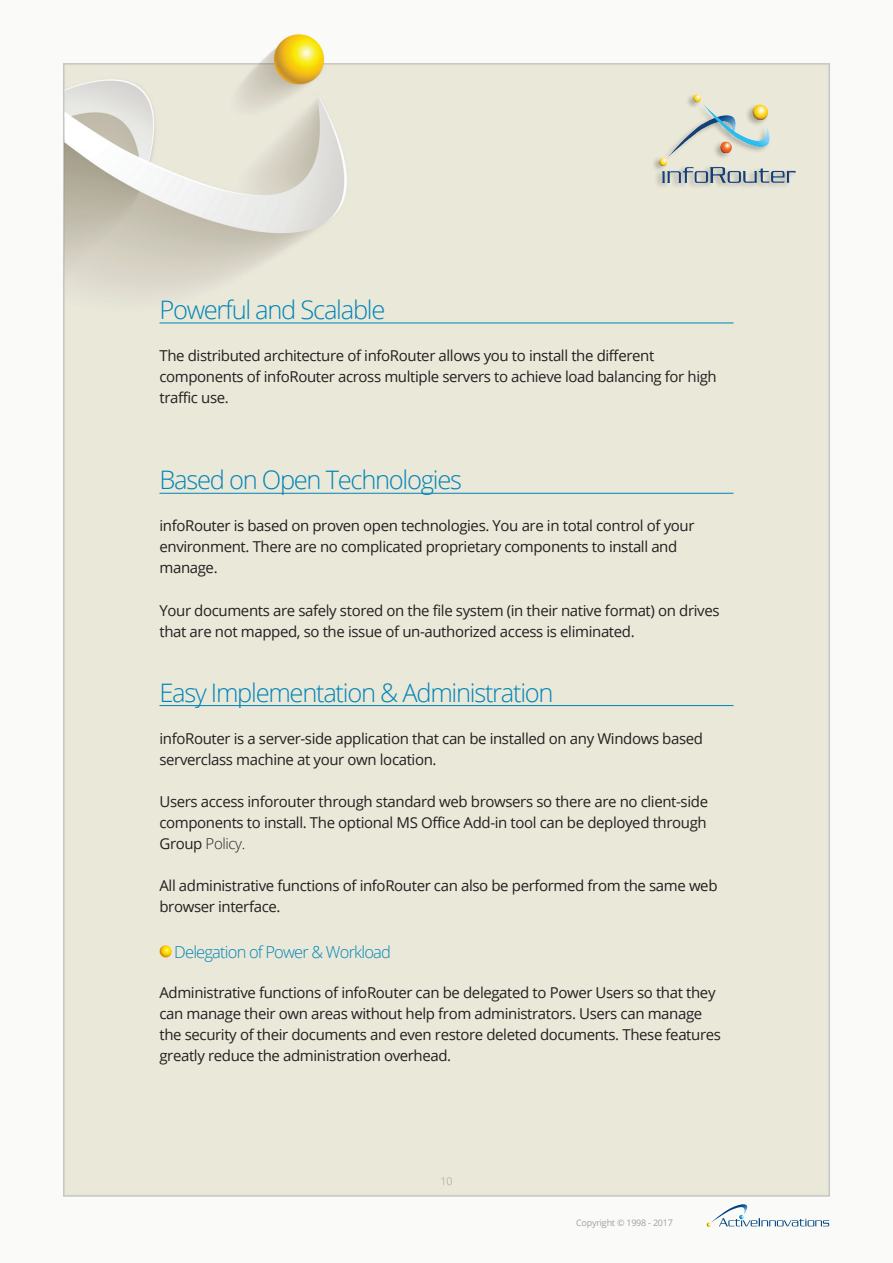
<style>
.page{position:relative;width:893px;height:1263px;background:#fff}
.page>*{position:absolute;margin:0;border:0;box-sizing:border-box;transform-origin:0 0}
.t1{font:300 25.5px "Open Sans";letter-spacing:-.05em;color:#0085b8}
.t2{font:300 16.5px "Open Sans";letter-spacing:-.05em;color:#0085b8}
.t3{font:15px/21px "Open Sans";letter-spacing:-.025em;color:#231f20}
.t4{font:300 10.5px "Open Sans";color:#a39e9a}
.t5{font:9px "Open Sans";letter-spacing:-.025em;color:#a39e9a}
.s1{font-weight:300}
</style>
<div class="page">
<img style="left:63px;top:34px;width:768px;height:1192px">
<div style="left:652px;top:93px;width:144px;height:96px;background:#231f20;opacity:.3"></div>
<img style="left:659px;top:95px;width:136px;height:87px">
<svg style="left:707px;top:1203px;width:122px;height:24px"></svg>
<hr style="left:159px;top:323px;width:574px;height:1px;background:#0085b8">
<hr style="left:159px;top:493px;width:574px;height:1px;background:#0085b8">
<hr style="left:159px;top:705px;width:574px;height:1px;background:#0085b8">
<svg style="left:159px;top:945px;width:13px;height:12px"></svg>
<h1 class="t1" style="left:159px;top:292px;width:227px">Powerful and Scalable</h1>
<p class="t3" style="left:159px;top:345px;width:559px">The distributed architecture of infoRouter allows you to install the different components of infoRouter across multiple servers to achieve load balancing for high traffic use.</p>
<h1 class="t1" style="left:159px;top:462px;width:304px">Based on Open Technologies</h1>
<p class="t3" style="left:159px;top:515px;width:537px">infoRouter is based on proven open technologies. You are in total control of your environment. There are no complicated proprietary components to install and manage.</p>
<p class="t3" style="left:159px;top:599px;width:562px">Your documents are safely stored on the file system (in their native format) on drives that are not mapped, so the issue of un-authorized access is eliminated.</p>
<h1 class="t1" style="left:159px;top:675px;width:396px">Easy Implementation &amp; Administration</h1>
<p class="t3" style="left:159px;top:727px;width:545px">infoRouter is a server-side application that can be installed on any Windows based serverclass machine at your own location.</p>
<p class="t3" style="left:159px;top:791px;width:550px;text-align:justify">Users access inforouter through standard web browsers so there are no client-side components to install. The optional MS Office Add-in tool can be deployed through Group <span class="s1">Policy.</span></p>
<p class="t3" style="left:159px;top:875px;width:560px">All administrative functions of infoRouter can also be performed from the same web browser interface.</p>
<p class="t2" style="left:174px;top:940px;width:218px">Delegation of Power &amp; Workload</p>
<p class="t3" style="left:159px;top:982px;width:563px">Administrative functions of infoRouter can be delegated to Power Users so that they can manage their own areas without help from administrators. Users can manage the security of their documents and even restore deleted documents. These features greatly reduce the administration overhead.</p>
<p class="t4" style="left:441px;top:1174px;width:13px">10</p>
<p class="t5" style="left:576px;top:1216px;width:98px">Copyright © 1998 - 2017</p>
</div>
